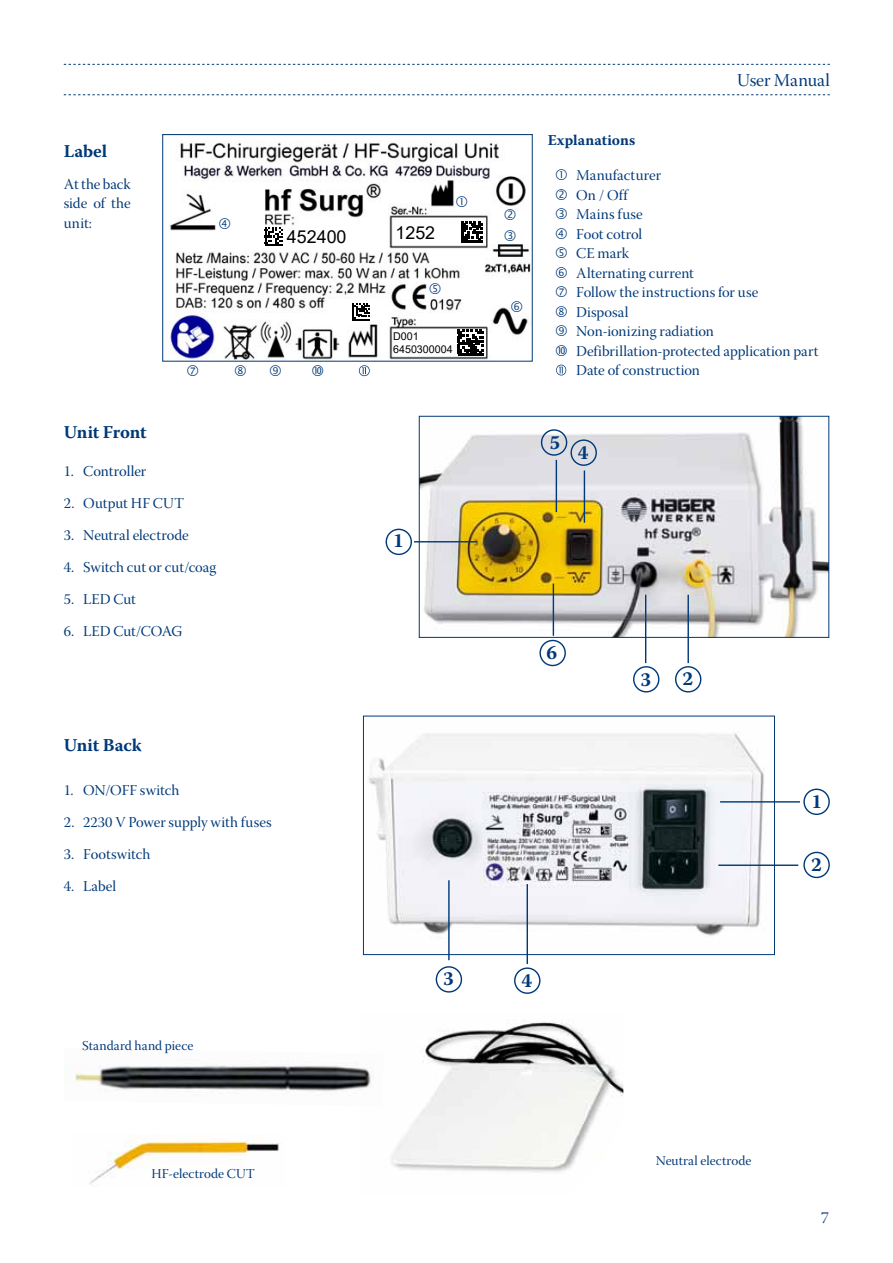
<style>
.page{position:relative;width:893px;height:1263px;background:#fff}
.page>*{position:absolute;margin:0;border:0;box-sizing:border-box;transform-origin:0 0}
.t1{font:700 19.8px "Warnock Pro";color:#003978}
.t2{font:700 18px "Warnock Pro";letter-spacing:-.01em;color:#003978}
.t3{font:18px "Warnock Pro Subh";letter-spacing:-.005em;color:#003978}
.t4{font:17.85px "Arial";color:#000}
.t5{font:16.5px "Warnock Pro Subh";color:#003978}
.t6{font:15px/19.5px "Warnock Pro Subh";color:#003978;text-align:justify}
.t7{font:700 15px "Warnock Pro";letter-spacing:.01em;color:#003978}
.t8{font:13.5px "Warnock Pro Subh";letter-spacing:.005em;color:#003978}
.t9{font:10.65px "Arial";color:#000}
</style>
<div class="page">
<svg style="left:64px;top:64px;width:766px;height:1px"></svg>
<svg style="left:64px;top:94px;width:766px;height:1px"></svg>
<img style="left:391px;top:1020px;width:232px;height:153px">
<img style="left:64px;top:1064px;width:307px;height:27px">
<img style="left:89px;top:1135px;width:192px;height:51px">
<img style="left:421px;top:418px;width:406px;height:218px">
<div style="left:419px;top:416px;width:410px;height:222px;border:1px solid #003978"></div>
<div style="left:675px;top:666px;width:26px;height:26px;border:1px solid #003978;border-radius:50%"></div>
<div style="left:386px;top:529px;width:26px;height:26px;border:1px solid #003978;border-radius:50%"></div>
<div style="left:570px;top:439px;width:27px;height:27px;border:1px solid #003978;border-radius:50%"></div>
<div style="left:633px;top:666px;width:26px;height:26px;border:1px solid #003978;border-radius:50%"></div>
<div style="left:541px;top:429px;width:26px;height:27px;border:1px solid #003978;border-radius:50%"></div>
<div style="left:539px;top:640px;width:27px;height:26px;border:1px solid #003978;border-radius:50%"></div>
<hr style="left:645px;top:595px;width:1px;height:68px;background:#003978">
<hr style="left:687px;top:595px;width:2px;height:68px;background:#003978">
<hr style="left:414px;top:541px;width:63px;height:1px;background:#003978">
<hr style="left:584px;top:470px;width:1px;height:53px;background:#003978">
<hr style="left:553px;top:584px;width:1px;height:52px;background:#003978">
<hr style="left:556px;top:460px;width:1px;height:52px;background:#003978">
<img style="left:368px;top:733px;width:405px;height:220px">
<div style="left:363px;top:716px;width:412px;height:239px;border:1px solid #003978"></div>
<div style="left:436px;top:966px;width:26px;height:26px;border:1px solid #003978;border-radius:50%"></div>
<div style="left:803px;top:788px;width:27px;height:27px;border:1px solid #003978;border-radius:50%"></div>
<div style="left:803px;top:852px;width:27px;height:26px;border:1px solid #003978;border-radius:50%"></div>
<hr style="left:720px;top:801px;width:80px;height:1px;background:#003978">
<hr style="left:718px;top:864px;width:80px;height:2px;background:#003978">
<hr style="left:448px;top:880px;width:2px;height:80px;background:#003978">
<hr style="left:527px;top:884px;width:1px;height:80px;background:#003978">
<div style="left:514px;top:967px;width:26px;height:27px;border:1px solid #003978;border-radius:50%"></div>
<svg style="left:556px;top:365px;width:10px;height:10px"></svg>
<img style="left:164px;top:142px;width:366px;height:217px">
<svg style="left:458px;top:330px;width:25px;height:23px"></svg>
<hr style="left:458px;top:353px;width:25px;height:2px;background:#000">
<svg style="left:461px;top:221px;width:21px;height:19px"></svg>
<hr style="left:461px;top:240px;width:21px;height:3px;background:#000">
<svg style="left:265px;top:228px;width:17px;height:17px"></svg>
<svg style="left:352px;top:303px;width:18px;height:18px"></svg>
<div style="left:162px;top:134px;width:370px;height:227px;border:1px solid #003978"></div>
<svg style="left:359px;top:365px;width:11px;height:11px"></svg>
<svg style="left:456px;top:196px;width:11px;height:11px"></svg>
<svg style="left:505px;top:209px;width:11px;height:11px"></svg>
<svg style="left:505px;top:230px;width:11px;height:11px"></svg>
<svg style="left:219px;top:218px;width:11px;height:11px"></svg>
<svg style="left:430px;top:282px;width:11px;height:11px"></svg>
<svg style="left:511px;top:301px;width:11px;height:11px"></svg>
<p class="t2" style="left:64px;top:141px;width:45px">Label</p>
<p class="t6" style="left:64px;top:177px;width:68px">At the back side of the unit:</p>
<p class="t4" style="left:287px;top:224px;width:61px">452400</p>
<p class="t2" style="left:64px;top:421px;width:84px">Unit Front</p>
<p class="t6" style="left:64px;top:463px;width:84px">1. Controller</p>
<p class="t6" style="left:64px;top:495px;width:122px">2. Output HF CUT</p>
<p class="t6" style="left:64px;top:527px;width:127px">3. Neutral electrode</p>
<p class="t6" style="left:64px;top:559px;width:154px">4. Switch cut or cut/coag</p>
<p class="t6" style="left:64px;top:591px;width:74px">5. LED Cut</p>
<p class="t6" style="left:64px;top:623px;width:120px">6. LED Cut/COAG</p>
<p class="t2" style="left:64px;top:734px;width:79px">Unit Back</p>
<p class="t6" style="left:64px;top:782px;width:117px">1. ON/OFF switch</p>
<p class="t6" style="left:64px;top:814px;width:209px">2. 2230 V Power supply with fuses</p>
<p class="t6" style="left:64px;top:846px;width:88px">3. Footswitch</p>
<p class="t6" style="left:64px;top:878px;width:54px">4. Label</p>
<p class="t8" style="left:82px;top:1038px;width:113px">Standard hand piece</p>
<p class="t8" style="left:151px;top:1166px;width:105px">HF-electrode CUT</p>
<p class="t4" style="left:395px;top:220px;width:41px">1252</p>
<p class="t9" style="left:393px;top:329px;width:27px">D001</p>
<p class="t9" style="left:393px;top:342px;width:61px">6450300004</p>
<h1 class="t1" style="left:393px;top:529px;width:12px">1</h1>
<h1 class="t1" style="left:443px;top:966px;width:12px">3</h1>
<p class="t3" style="left:737px;top:69px;width:94px">User Manual</p>
<p class="t7" style="left:548px;top:131px;width:89px">Explanations</p>
<p class="t6" style="left:576px;top:168px;width:244px;text-align:left">Manufacturer<br>On / Off<br>Mains fuse<br>Foot cotrol<br>CE mark<br>Alternating current<br>Follow the instructions for use<br>Disposal<br>Non-ionizing radiation<br>Defibrillation-protected application part<br>Date of construction</p>
<h1 class="t1" style="left:550px;top:430px;width:12px">5</h1>
<h1 class="t1" style="left:578px;top:440px;width:12px">4</h1>
<h1 class="t1" style="left:546px;top:641px;width:12px">6</h1>
<h1 class="t1" style="left:521px;top:968px;width:12px">4</h1>
<h1 class="t1" style="left:640px;top:667px;width:12px">3</h1>
<h1 class="t1" style="left:682px;top:666px;width:12px">2</h1>
<h1 class="t1" style="left:812px;top:789px;width:12px">1</h1>
<h1 class="t1" style="left:811px;top:853px;width:12px">2</h1>
<p class="t8" style="left:656px;top:1153px;width:97px">Neutral electrode</p>
<p class="t5" style="left:821px;top:1208px;width:10px">7</p>
</div>
